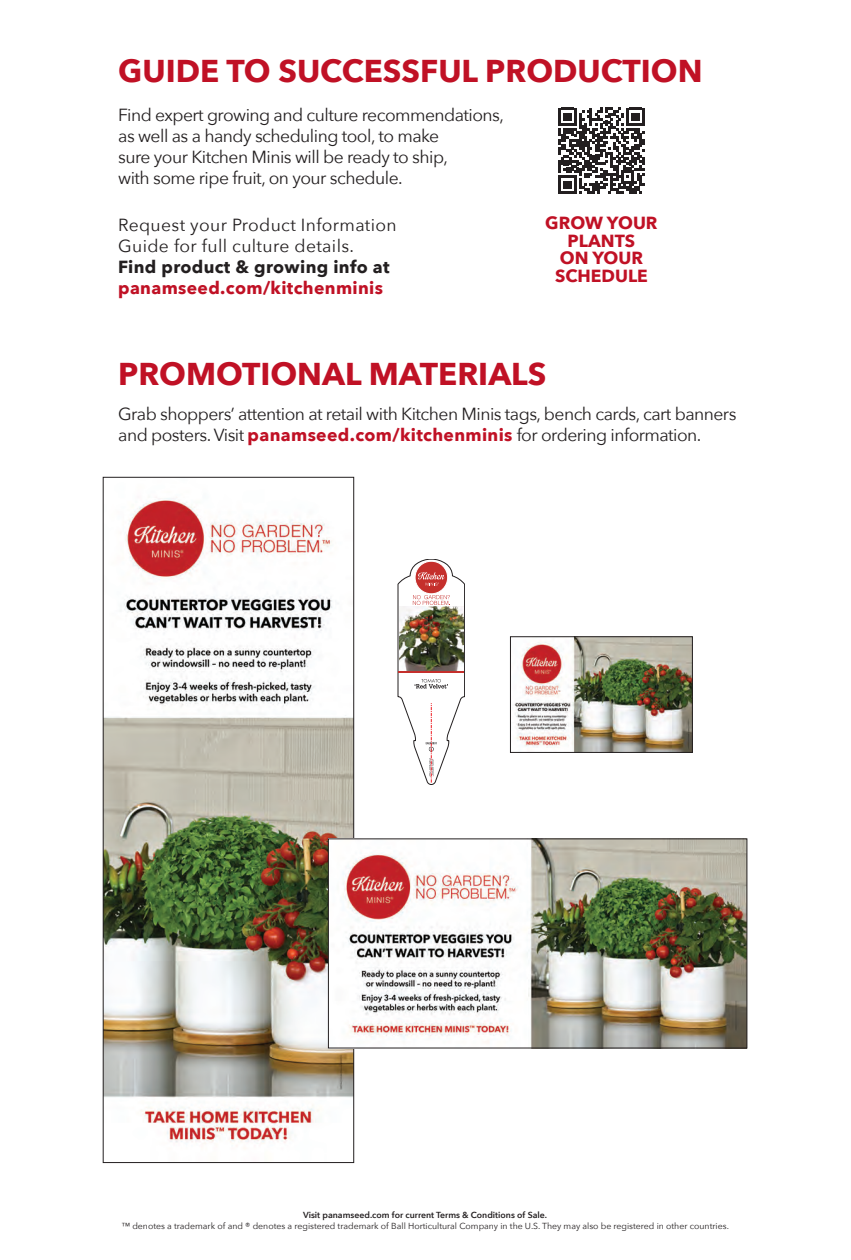
<style>
.page{position:relative;width:851px;height:1260px;background:#fff}
.page>*{position:absolute;margin:0;border:0;box-sizing:border-box;transform-origin:0 0}
.Series_Name{font:700 31.5px "Avenir Next";color:#c01125}
.PriorityA_Body_White{font:17.5px/21px "Avenir Next";letter-spacing:-.03em;color:#231f20}
.PriorityA_Body_White-2{font:17.5px/21px "Avenir Next";letter-spacing:.02em;color:#231f20}
.Series_Name-2{font:700 17.5px/17.5px "Avenir Next";color:#c01125;text-align:center}
.t1{font:8.75px/10.5px "Avenir Next";color:#231f20;text-align:center}
.s1{font-weight:700}
.s2{font-weight:700;color:#c01125}
.s3{font-weight:600}
</style>
<div class="page">
<img style="left:105px;top:498px;width:247px;height:648px">
<img style="left:330px;top:841px;width:415px;height:205px">
<div style="left:328px;top:839px;width:419px;height:209px;border:1px solid #231f20"></div>
<img style="left:398px;top:559px;width:66px;height:226px">
<img style="left:514px;top:638px;width:176px;height:113px">
<div style="left:510px;top:636px;width:182px;height:117px;border:1px solid #231f20"></div>
<svg style="left:558px;top:108px;width:86px;height:86px"></svg>
<p class="Series_Name" style="left:118px;top:44px;width:586px">GUIDE TO SUCCESSFUL PRODUCTION</p>
<p class="PriorityA_Body_White" style="left:118px;top:104px;width:387px">Find expert growing and culture recommendations, as well as a handy scheduling tool, to make<br>sure your Kitchen Minis will be ready to ship,<br>with some ripe fruit, on your schedule.</p>
<p class="PriorityA_Body_White-2" style="left:118px;top:214px;width:280px">Request your Product Information<br>Guide for full culture details.<br><span class="s1">Find product &amp; growing info at </span><span class="s2">panamseed.com/kitchenminis</span></p>
<p class="Series_Name-2" style="left:545px;top:214px;width:114px">GROW YOUR<br>PLANTS<br>ON YOUR<br>SCHEDULE</p>
<p class="Series_Name" style="left:118px;top:347px;width:430px">PROMOTIONAL MATERIALS</p>
<p class="PriorityA_Body_White" style="left:118px;top:403px;width:619px">Grab shoppers’ attention at retail with Kitchen Minis tags, bench cards, cart banners and posters. Visit <span class="s2">panamseed.com/kitchenminis</span> for ordering information.</p>
<p class="t1" style="left:121px;top:1209px;width:609px"><span class="s3">Visit panamseed.com for current Terms &amp; Conditions of Sale.<br></span>™ denotes a trademark of and ® denotes a registered trademark of Ball Horticultural Company in the U.S. They may also be registered in other countries.</p>
</div>
